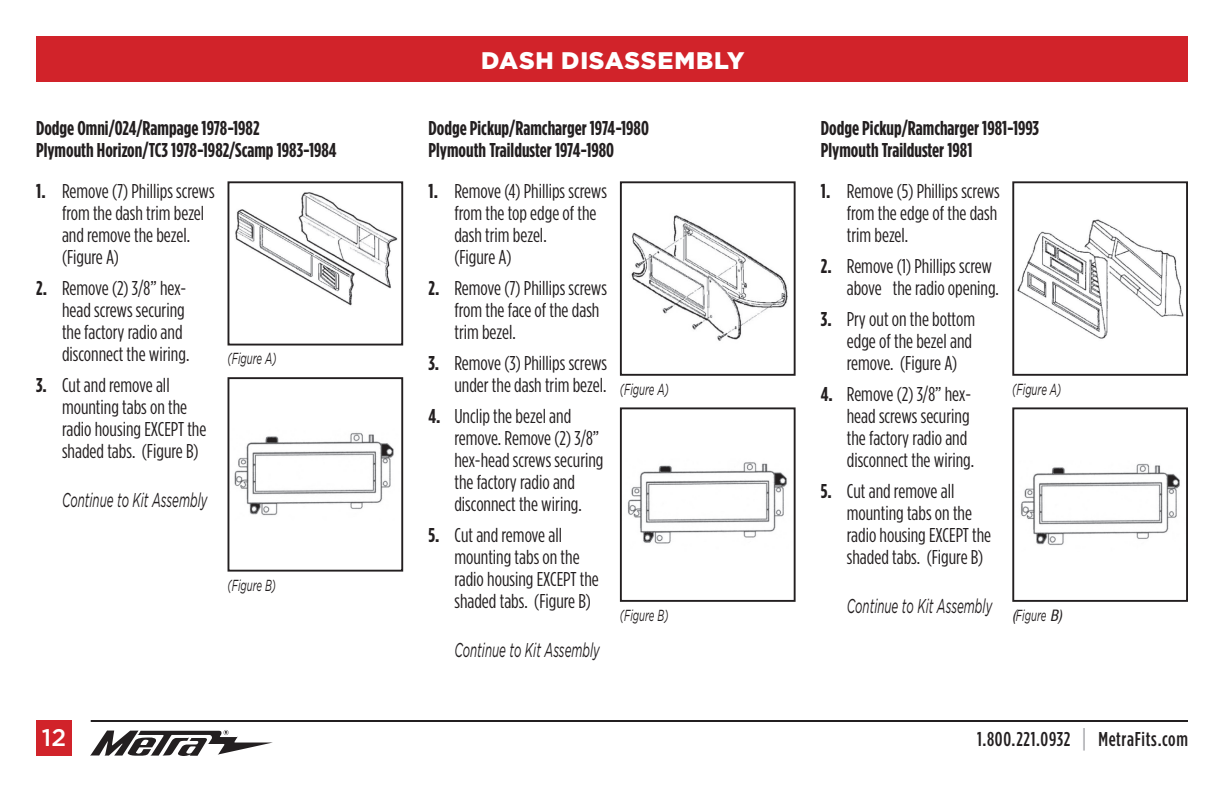
<style>
.page{position:relative;width:1224px;height:792px;background:#fff}
.page>*{position:absolute;margin:0;border:0;box-sizing:border-box;transform-origin:0 0}
.t1{font:900 24px "Gotham";letter-spacing:.03em;color:#fff}
.t2{font:500 24px "Gotham";color:#fff}
.t3{font:20px/22px "Gotham Condensed";color:#231f20}
.t4{font:700 20px/22px "Gotham Condensed";color:#231f20}
.t5{font:italic 20px "Gotham";color:#231f20;scale:.58 1}
.t6{font:500 20px "Gotham Condensed";letter-spacing:.035em;color:#231f20}
.t7{font:italic 16px "Gotham";color:#231f20;scale:.6 1}
.s1{font-weight:700}
.s2{font-family:"Helvetica Neue";font-stretch:condensed}
.s3{font-size:26px;color:#a8a9ad}
</style>
<div class="page">
<div style="left:36px;top:36px;width:1152px;height:45px;background:#d1232a"></div>
<svg style="left:90px;top:730px;width:183px;height:26px"></svg>
<hr style="left:91px;top:720px;width:1097px;height:2px;background:#231f20">
<div style="left:36px;top:720px;width:36px;height:36px;background:#d1232a"></div>
<img style="left:235px;top:192px;width:163px;height:114px">
<div style="left:228px;top:181px;width:175px;height:165px;border:2px solid #231f20"></div>
<img style="left:234px;top:432px;width:160px;height:84px">
<div style="left:228px;top:377px;width:175px;height:195px;border:2px solid #231f20"></div>
<img style="left:631px;top:215px;width:157px;height:126px">
<div style="left:620px;top:181px;width:176px;height:195px;border:2px solid #231f20"></div>
<img style="left:627px;top:462px;width:160px;height:82px">
<div style="left:620px;top:407px;width:176px;height:195px;border:2px solid #231f20"></div>
<img style="left:1017px;top:219px;width:167px;height:120px">
<div style="left:1012px;top:181px;width:176px;height:195px;border:2px solid #231f20"></div>
<img style="left:1021px;top:463px;width:159px;height:82px">
<div style="left:1012px;top:407px;width:176px;height:195px;border:2px solid #231f20"></div>
<p class="t1" style="left:481px;top:46px;width:265px">DASH DISASSEMBLY</p>
<p class="t4" style="left:36px;top:116px;width:302px">Dodge Omni/024/Rampage 1978-1982<br>Plymouth Horizon/TC3 1978-1982/Scamp 1983-1984</p>
<p class="t4" style="left:821px;top:116px;width:220px">Dodge Pickup/Ramcharger 1981-1993<br>Plymouth Trailduster 1981</p>
<p class="t4" style="left:428px;top:116px;width:222px">Dodge Pickup/Ramcharger 1974-1980<br>Plymouth Trailduster 1974-1980</p>
<p class="t3" style="left:62px;top:180px;width:154px;text-indent:-26px"><span class="s1">1.</span> Remove (7) Phillips screws from the dash trim bezel and remove the bezel. (Figure A)</p>
<p class="t3" style="left:62px;top:277px;width:129px;text-indent:-26px"><span class="s1">2.</span> Remove (2) 3/8” hex&shy;head screws securing the factory radio and disconnect the wiring.</p>
<p class="t3" style="left:62px;top:374px;width:146px;text-indent:-26px"><span class="s1">3.</span> Cut and remove all mounting tabs on the radio housing EXCEPT the shaded tabs. (Figure B)</p>
<p class="t5" style="left:62px;top:489px;width:252px">Continue to Kit Assembly</p>
<p class="t7" style="left:228px;top:350px;width:83px">(Figure A)</p>
<p class="t7" style="left:228px;top:576px;width:83px">(Figure B)</p>
<p class="t3" style="left:454px;top:180px;width:154px;text-indent:-26px"><span class="s1">1.</span> Remove (4) Phillips screws from the top edge of the dash trim bezel.<br>(Figure A)</p>
<p class="t3" style="left:454px;top:277px;width:154px;text-indent:-26px"><span class="s1">2.</span> Remove (7) Phillips screws from the face of the dash trim bezel.</p>
<p class="t3" style="left:428px;top:352px;width:180px;text-align:right"><span class="s1">3.</span> Remove (3) Phillips screws under the dash trim bezel.</p>
<p class="t3" style="left:454px;top:405px;width:151px;text-indent:-26px"><span class="s1">4.</span> Unclip the bezel and remove. Remove (2) 3/8” hex-head screws securing the factory radio and disconnect the wiring.</p>
<p class="t3" style="left:454px;top:524px;width:146px;text-indent:-26px"><span class="s1">5.</span> Cut and remove all mounting tabs on the radio housing EXCEPT the shaded tabs. (Figure B)</p>
<p class="t5" style="left:454px;top:639px;width:252px">Continue to Kit Assembly</p>
<p class="t7" style="left:620px;top:380px;width:83px">(Figure A)</p>
<p class="t7" style="left:620px;top:606px;width:83px">(Figure B)</p>
<p class="t3" style="left:847px;top:180px;width:155px;text-indent:-26px"><span class="s1">1.</span> Remove (5) Phillips screws from the edge of the dash trim bezel.</p>
<p class="t3" style="left:847px;top:255px;width:154px;text-indent:-26px"><span class="s1">2.</span> Remove (1) Phillips screw above the radio opening.</p>
<p class="t3" style="left:847px;top:308px;width:130px;text-indent:-26px"><span class="s1">3.</span> Pry out on the bottom edge of the bezel and remove. (Figure A)</p>
<p class="t3" style="left:847px;top:383px;width:129px;text-indent:-26px"><span class="s1">4.</span> Remove (2) 3/8” hex&shy;head screws securing the factory radio and disconnect the wiring.</p>
<p class="t3" style="left:847px;top:480px;width:146px;text-indent:-26px"><span class="s1">5.</span> Cut and remove all mounting tabs on the radio housing EXCEPT the shaded tabs. (Figure B)</p>
<p class="t5" style="left:847px;top:595px;width:252px">Continue to Kit Assembly</p>
<p class="t7" style="left:1012px;top:380px;width:83px">(Figure A)</p>
<p class="t7" style="left:1012px;top:606px;width:84px"><span class="s2">(</span>Figure <span class="s2">B)</span></p>
<p class="t2" style="left:42px;top:724px;width:26px">12</p>
<p class="t6" style="left:977px;top:728px;width:212px">1.800.221.0932 <span class="s3">|</span> MetraFits.com</p>
</div>
